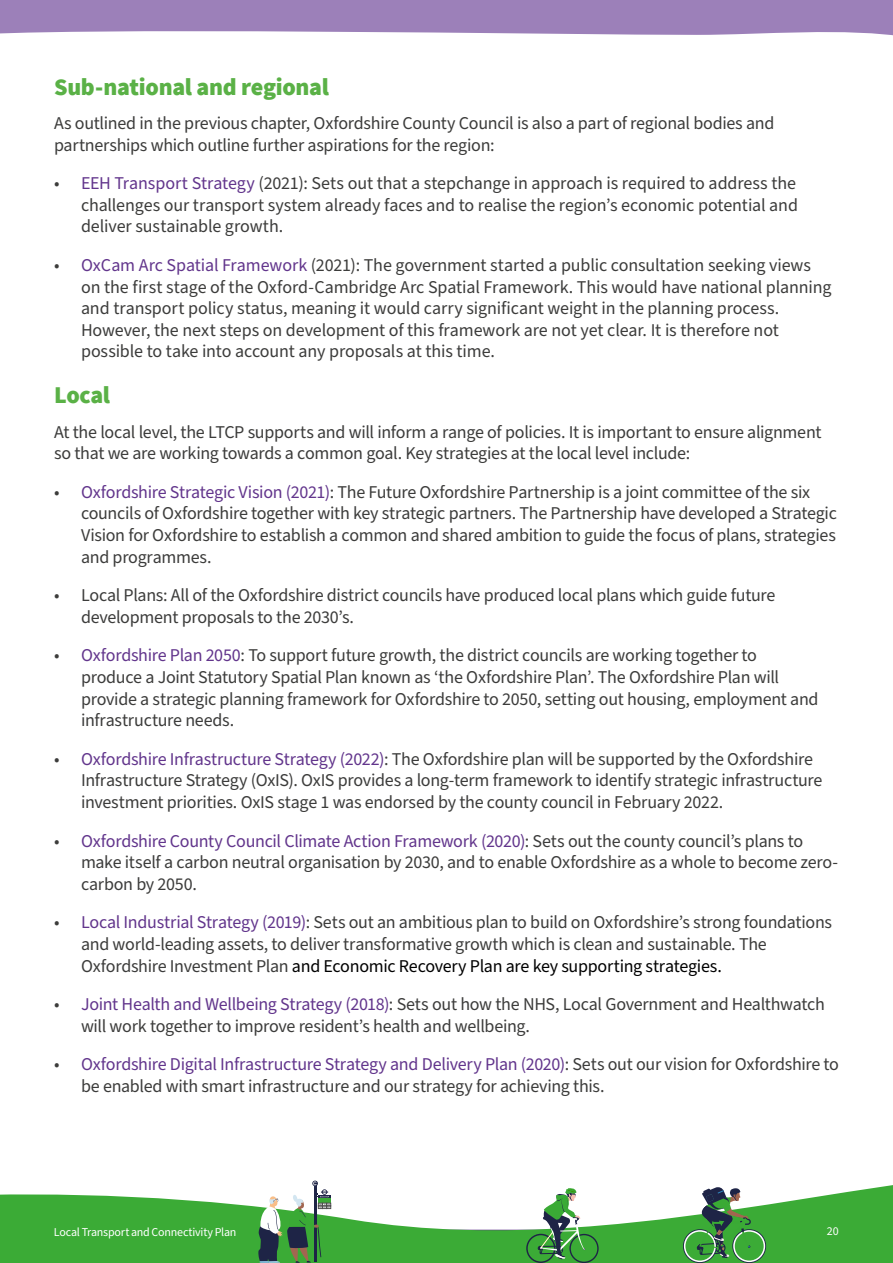
<style>
.page{position:relative;width:893px;height:1263px;background:#fff}
.page>*{position:absolute;margin:0;border:0;box-sizing:border-box;transform-origin:0 0}
.H2{font:900 24px "Source Sans Pro";letter-spacing:-.01em;color:#5ab146}
.body_text{font:18px/21.6px "Source Sans Pro";letter-spacing:-.015em;color:#3c3c3b}
.t1{font:12px "Source Sans Pro";letter-spacing:-.015em;color:#fff}
.s1{color:#62358c}
.s2{color:#000}
</style>
<div class="page">
<svg style="left:0;top:4px;width:893px;height:32px;background:#a68dc0"></svg>
<svg style="left:0;top:1185px;width:893px;height:78px;fill:#3bab36"></svg>
<svg style="left:258px;top:1180px;width:73px;height:83px"></svg>
<svg style="left:526px;top:1188px;width:73px;height:75px"></svg>
<svg style="left:683px;top:1187px;width:83px;height:76px"></svg>
<h3 class="H2" style="left:54px;top:70px;width:276px">Sub-national and regional</h3>
<p class="body_text" style="left:54px;top:113px;width:722px">As outlined in the previous chapter, Oxfordshire County Council is also a part of regional bodies and partnerships which outline further aspirations for the region:</p>
<p class="body_text" style="left:81px;top:173px;width:718px;text-align:justify;text-indent:-27px">• <span class="s1">EEH Transport Strategy</span> (2021): Sets out that a stepchange in approach is required to address the challenges our transport system already faces and to realise the region’s economic potential and deliver sustainable growth.</p>
<p class="body_text" style="left:81px;top:255px;width:752px;text-indent:-27px">• <span class="s1">OxCam Arc Spatial Framework</span> (2021): The government started a public consultation seeking views on the first stage of the Oxford-Cambridge Arc Spatial Framework. This would have national planning and transport policy status, meaning it would carry significant weight in the planning process.<br>However, the next steps on development of this framework are not yet clear. It is therefore not possible to take into account any proposals at this time.</p>
<h3 class="H2" style="left:54px;top:379px;width:58px">Local</h3>
<p class="body_text" style="left:54px;top:421px;width:769px">At the local level, the LTCP supports and will inform a range of policies. It is important to ensure alignment so that we are working towards a common goal. Key strategies at the local level include:</p>
<p class="body_text" style="left:81px;top:481px;width:757px;text-indent:-27px">• <span class="s1">Oxfordshire Strategic Vision (2021)</span>: The Future Oxfordshire Partnership is a joint committee of the six councils of Oxfordshire together with key strategic partners. The Partnership have developed a Strategic Vision for Oxfordshire to establish a common and shared ambition to guide the focus of plans, strategies and programmes.</p>
<p class="body_text" style="left:81px;top:585px;width:696px;text-indent:-27px">• Local Plans: All of the Oxfordshire district councils have produced local plans which guide future development proposals to the 2030’s.</p>
<p class="body_text" style="left:81px;top:645px;width:739px;text-indent:-27px">• <span class="s1">Oxfordshire Plan 2050</span>: To support future growth, the district councils are working together to produce a Joint Statutory Spatial Plan known as ‘the Oxfordshire Plan’. The Oxfordshire Plan will provide a strategic planning framework for Oxfordshire to 2050, setting out housing, employment and infrastructure needs.</p>
<p class="body_text" style="left:81px;top:749px;width:743px;text-indent:-27px">• <span class="s1">Oxfordshire Infrastructure Strategy (2022)</span>: The Oxfordshire plan will be supported by the Oxfordshire<br>Infrastructure Strategy (OxIS). OxIS provides a long-term framework to identify strategic infrastructure investment priorities. OxIS stage 1 was endorsed by the county council in February 2022.</p>
<p class="body_text" style="left:81px;top:830px;width:759px;text-indent:-27px">• <span class="s1">Oxfordshire County Council Climate Action Framework (2020)</span>: Sets out the county council’s plans to make itself a carbon neutral organisation by 2030, and to enable Oxfordshire as a whole to become zero&shy;carbon by 2050.</p>
<p class="body_text" style="left:81px;top:912px;width:753px;text-indent:-27px">• <span class="s1">Local Industrial Strategy (2019)</span>: Sets out an ambitious plan to build on Oxfordshire’s strong foundations and world-leading assets, to deliver transformative growth which is clean and sustainable. The<br>Oxfordshire Investment Plan <span class="s2">and Economic Recovery Plan are key supporting strategies.</span></p>
<p class="body_text" style="left:81px;top:994px;width:745px;text-indent:-27px">• <span class="s1">Joint Health and Wellbeing Strategy (2018)</span>: Sets out how the NHS, Local Government and Healthwatch will work together to improve resident’s health and wellbeing.</p>
<p class="body_text" style="left:81px;top:1054px;width:759px;text-indent:-27px">• <span class="s1">Oxfordshire Digital Infrastructure Strategy and Delivery Plan (2020)</span>: Sets out our vision for Oxfordshire to be enabled with smart infrastructure and our strategy for achieving this.</p>
<p class="t1" style="left:54px;top:1224px;width:184px">Local Transport and Connectivity Plan</p>
<p class="t1" style="left:827px;top:1223px;width:13px">20</p>
</div>
